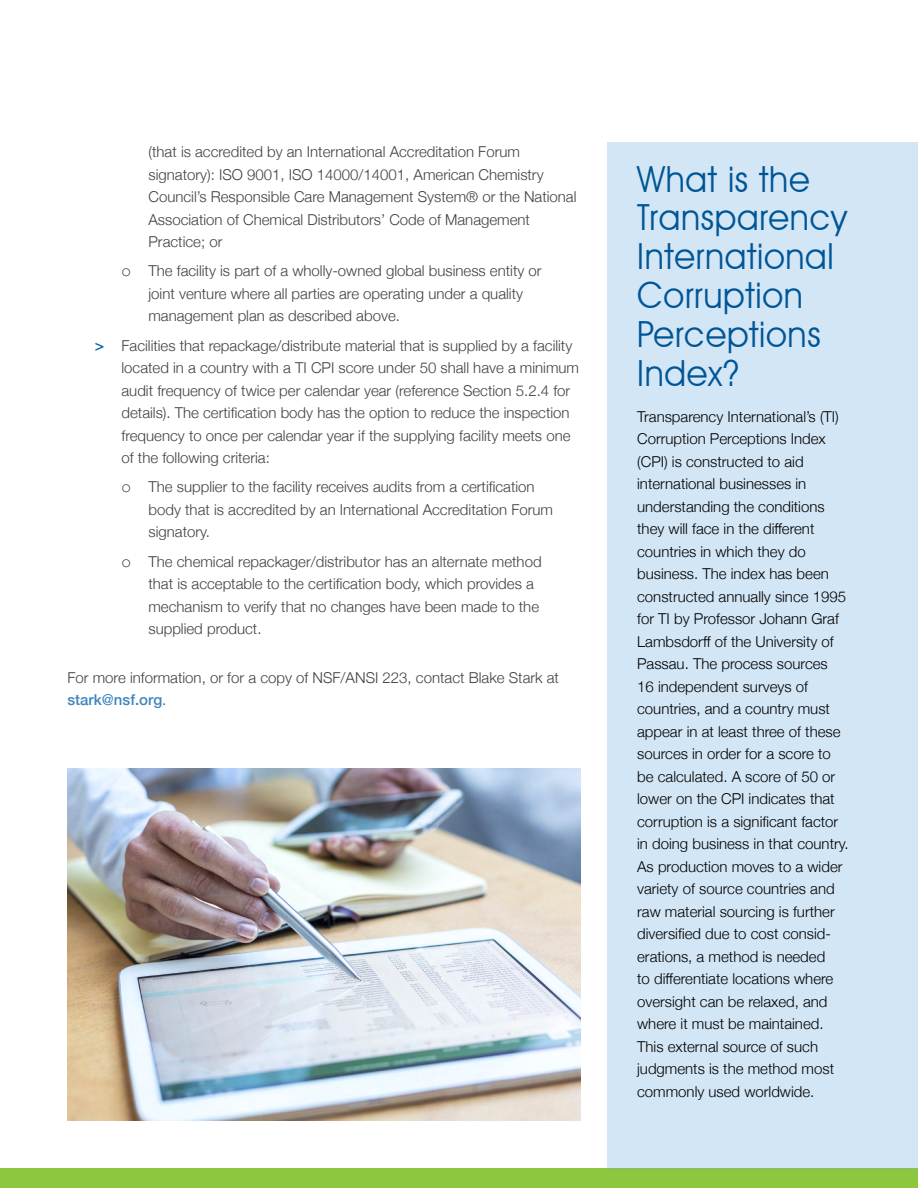
<style>
.page{position:relative;width:918px;height:1188px;background:#fff}
.page>*{position:absolute;margin:0;border:0;box-sizing:border-box;transform-origin:0 0}
.t1{font:36px/39px "Avant Garde IT Cby BT";letter-spacing:.02em;color:#005596;scale:.95 1}
.t2{font:300 15px/22.5px "Helvetica Neue";color:#414042}
.t3{font:300 15px/22.5px "Helvetica Neue";color:#000}
.s1{font-family:"Gotham"}
.s2{font-family:"Futura Std";font-weight:400;font-size:16.5px;color:#005f9e}
.s3{font-weight:500;color:#3f85be}
</style>
<div class="page">
<div style="left:0;top:1168px;width:918px;height:20px;background:#8dc63f"></div>
<div style="left:608px;top:143px;width:310px;height:1026px;background:#d3e6f5"></div>
<img style="left:68px;top:769px;width:512px;height:351px">
<p class="t2" style="left:148px;top:139px;width:430px">(that is accredited by an International Accreditation Forum signatory): ISO 9001, ISO 14000/14001, American Chemistry Council’s Responsible Care Management System® or the National Association of Chemical Distributors’ Code of Management Practice; or</p>
<p class="t2" style="left:148px;top:259px;width:395px;text-indent:-27px"><span class="s1">o</span> The facility is part of a wholly-owned global business entity or joint venture where all parties are operating under a quality management plan as described above.</p>
<p class="t2" style="left:122px;top:333px;width:459px;text-indent:-27px"><span class="s2">&gt;</span> Facilities that repackage/distribute material that is supplied by a facility located in a country with a TI CPI score under 50 shall have a minimum audit frequency of twice per calendar year (reference Section 5.2.4 for details). The certification body has the option to reduce the inspection frequency to once per calendar year if the supplying facility meets one of the following criteria:</p>
<p class="t2" style="left:148px;top:475px;width:406px;text-indent:-27px"><span class="s1">o</span> The supplier to the facility receives audits from a certification body that is accredited by an International Accreditation Forum signatory.</p>
<p class="t2" style="left:148px;top:549px;width:395px;text-indent:-27px"><span class="s1">o</span> The chemical repackager/distributor has an alternate method that is acceptable to the certification body, which provides a mechanism to verify that no changes have been made to the supplied product.</p>
<p class="t2" style="left:68px;top:665px;width:493px">For more information, or for a copy of NSF/ANSI 223, contact Blake Stark at <span class="s3">stark@nsf.org</span>.</p>
<h1 class="t1" style="left:637px;top:159px;width:222px">What is the<br>Transparency<br>International<br>Corruption<br>Perceptions<br>Index?</h1>
<p class="t3" style="left:637px;top:404px;width:213px">Transparency International’s (TI)<br>Corruption Perceptions Index (CPI) is constructed to aid international businesses in understanding the conditions they will face in the different countries in which they do business. The index has been constructed annually since 1995 for TI by Professor Johann Graf<br>Lambsdorff of the University of<br>Passau. The process sources<br>16 independent surveys of countries, and a country must appear in at least three of these sources in order for a score to be calculated. A score of 50 or lower on the CPI indicates that corruption is a significant factor in doing business in that country.<br>As production moves to a wider variety of source countries and raw material sourcing is further diversified due to cost consid&shy;erations, a method is needed<br>to differentiate locations where oversight can be relaxed, and where it must be maintained.<br>This external source of such judgments is the method most commonly used worldwide.</p>
</div>
